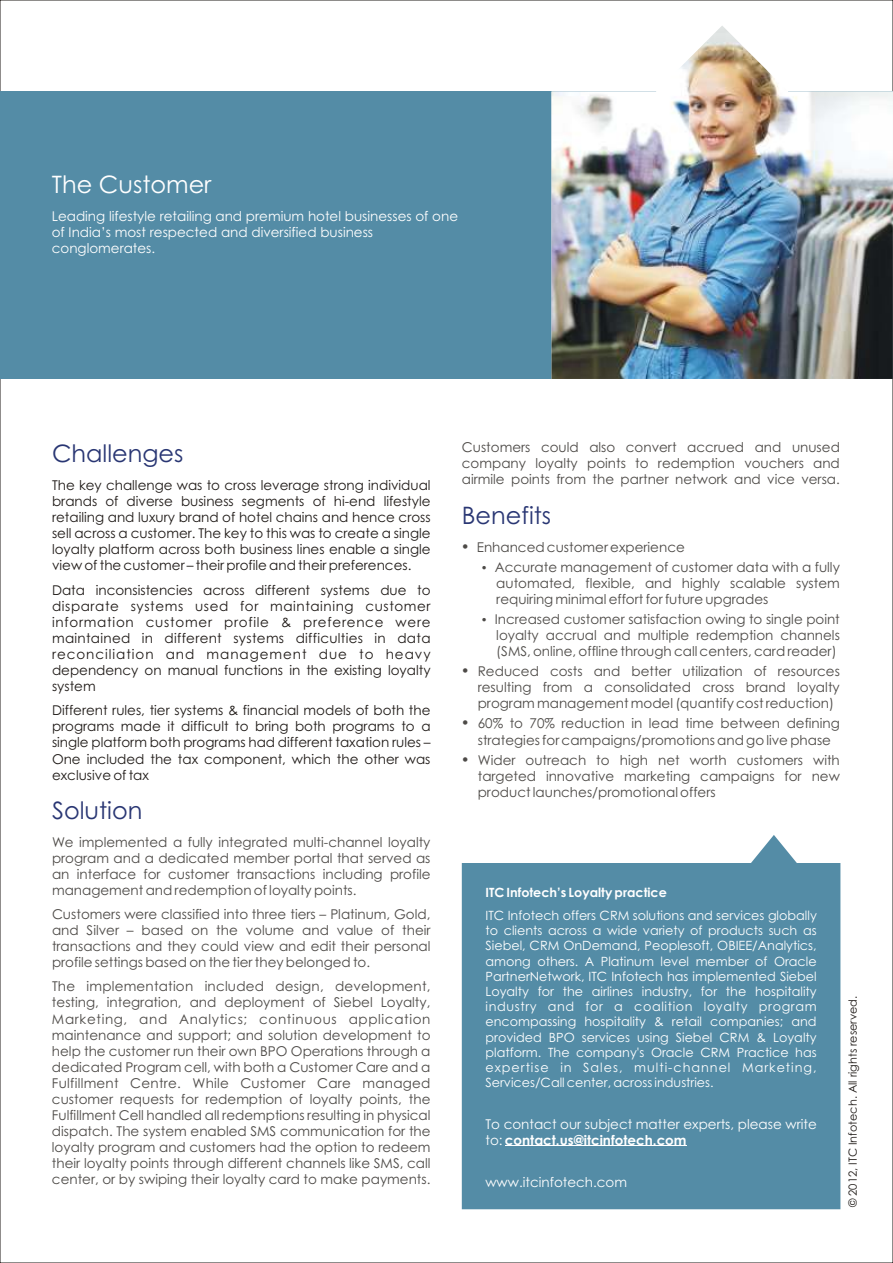
<style>
.page{position:relative;width:893px;height:1263px;background:#fff}
.page>*{position:absolute;margin:0;border:0;box-sizing:border-box;transform-origin:0 0}
.t1{font:24px "Century Gothic";color:#293673}
.t2{font:24px "Century Gothic";color:#fff}
.t3{font:15.3px "Wingdings";color:#4d4a47}
.t4{font:13.5px/16px "Century Gothic";color:#4d4a47;text-align:justify}
.t5{font:13.5px/16px "Century Gothic";color:#1f1a17;text-align:justify}
.t6{font:13.5px/16px "Century Gothic";color:#fff}
.t7{font:12.75px/15.1px "Century Gothic";color:#fff;text-align:justify}
.t8{font:700 12.75px "Century Gothic";color:#fff}
.t9{font:11.25px "Century Gothic";color:#1f1a17}
.s1{font-weight:700}
</style>
<div class="page">
<div style="left:0;top:91px;width:893px;height:288px;background:#548ca6"></div>
<img style="left:551px;top:25px;width:342px;height:354px">
<svg style="left:462px;top:835px;width:378px;height:374px;background:#6094ac"></svg>
<hr style="left:505px;top:1145px;width:182px;height:1px;background:#fff">
<h1 class="t2" style="left:52px;top:175px;width:161px">The Customer</h1>
<p class="t6" style="left:52px;top:209px;width:408px">Leading lifestyle retailing and premium hotel businesses of one of India’s most respected and diversified business conglomerates.</p>
<h1 class="t1" style="left:52px;top:444px;width:133px">Challenges</h1>
<p class="t5" style="left:52px;top:478px;width:380px">The key challenge was to cross leverage strong individual brands of diverse business segments of hi-end lifestyle retailing and luxury brand of hotel chains and hence cross sell across a customer. The key to this was to create a single loyalty platform across both business lines enable a single view of the customer – their profile and their preferences.</p>
<p class="t5" style="left:52px;top:583px;width:380px">Data inconsistencies across different systems due to disparate systems used for maintaining customer information customer profile &amp; preference were maintained in different systems difficulties in data reconciliation and management due to heavy dependency on manual functions in the existing loyalty system</p>
<p class="t5" style="left:52px;top:703px;width:380px">Different rules, tier systems &amp; financial models of both the programs made it difficult to bring both programs to a single platform both programs had different taxation rules – One included the tax component, which the other was exclusive of tax</p>
<h1 class="t1" style="left:52px;top:801px;width:92px">Solution</h1>
<p class="t4" style="left:52px;top:835px;width:380px">We implemented a fully integrated multi-channel loyalty program and a dedicated member portal that served as an interface for customer transactions including profile management and redemption of loyalty points.</p>
<p class="t4" style="left:52px;top:907px;width:380px">Customers were classified into three tiers – Platinum, Gold, and Silver – based on the volume and value of their transactions and they could view and edit their personal profile settings based on the tier they belonged to.</p>
<p class="t4" style="left:52px;top:980px;width:380px">The implementation included design, development, testing, integration, and deployment of Siebel Loyalty, Marketing, and Analytics; continuous application maintenance and support; and solution development to help the customer run their own BPO Operations through a dedicated Program cell, with both a Customer Care and a Fulfillment Centre. While Customer Care managed customer requests for redemption of loyalty points, the Fulfillment Cell handled all redemptions resulting in physical dispatch. The system enabled SMS communication for the loyalty program and customers had the option to redeem their loyalty points through different channels like SMS, call center, or by swiping their loyalty card to make payments.</p>
<p class="t4" style="left:462px;top:441px;width:379px">Customers could also convert accrued and unused company loyalty points to redemption vouchers and airmile points from the partner network and vice versa.</p>
<h1 class="t1" style="left:462px;top:506px;width:91px">Benefits</h1>
<p class="t4" style="left:462px;top:541px;width:224px">•Enhanced customer experience</p>
<p class="t4" style="left:496px;top:560px;width:345px;text-indent:-15px">•Accurate management of customer data with a fully automated, flexible, and highly scalable system requiring minimal effort for future upgrades</p>
<p class="t4" style="left:481px;top:612px;width:360px;text-align:right">•Increased customer satisfaction owing to single point loyalty accrual and multiple redemption channels</p>
<p class="t3" style="left:462px;top:664px;width:47px">•</p>
<p class="t4" style="left:478px;top:642px;width:364px;line-height:20.1px;text-align:right">(SMS, online, offline through call centers, card reader)<br>Reduced costs and better utilization of resources</p>
<p class="t4" style="left:478px;top:680px;width:364px">resulting from a consolidated cross brand loyalty</p>
<p class="t3" style="left:462px;top:716px;width:47px">•</p>
<p class="t3" style="left:462px;top:753px;width:47px">•</p>
<p class="t4" style="left:478px;top:694px;width:364px;line-height:20.1px">program management model (quantify cost reduction)<br>60% to 70% reduction in lead time between defining</p>
<p class="t4" style="left:478px;top:731px;width:364px;line-height:20.1px">strategies for campaigns/promotions and go live phase<br>Wider outreach to high net worth customers with</p>
<p class="t4" style="left:478px;top:769px;width:364px">targeted innovative marketing campaigns for new product launches/promotional offers</p>
<p class="t8" style="left:485px;top:888px;width:183px">ITC Infotech’s Loyalty practice</p>
<p class="t7" style="left:485px;top:909px;width:333px">ITC Infotech offers CRM solutions and services globally to clients across a wide variety of products such as Siebel, CRM OnDemand, Peoplesoft, OBIEE/Analytics, among others. A Platinum level member of Oracle PartnerNetwork, ITC Infotech has implemented Siebel Loyalty for the airlines industry, for the hospitality industry and for a coalition loyalty program encompassing hospitality &amp; retail companies; and provided BPO services using Siebel CRM &amp; Loyalty platform. The company's Oracle CRM Practice has expertise in Sales, multi-channel Marketing, Services/Call center, across industries.</p>
<p class="t6" style="left:485px;top:1117px;width:333px">To contact our subject matter experts, please write to: <span class="s1">contact.us@itcinfotech.com</span></p>
<p class="t6" style="left:485px;top:1176px;width:143px">www.itcinfotech.com</p>
<p class="t9" style="left:848px;top:1207px;width:213px;rotate:-90deg">© 2012, ITC Infotech. All rights reserved.</p>
</div>
